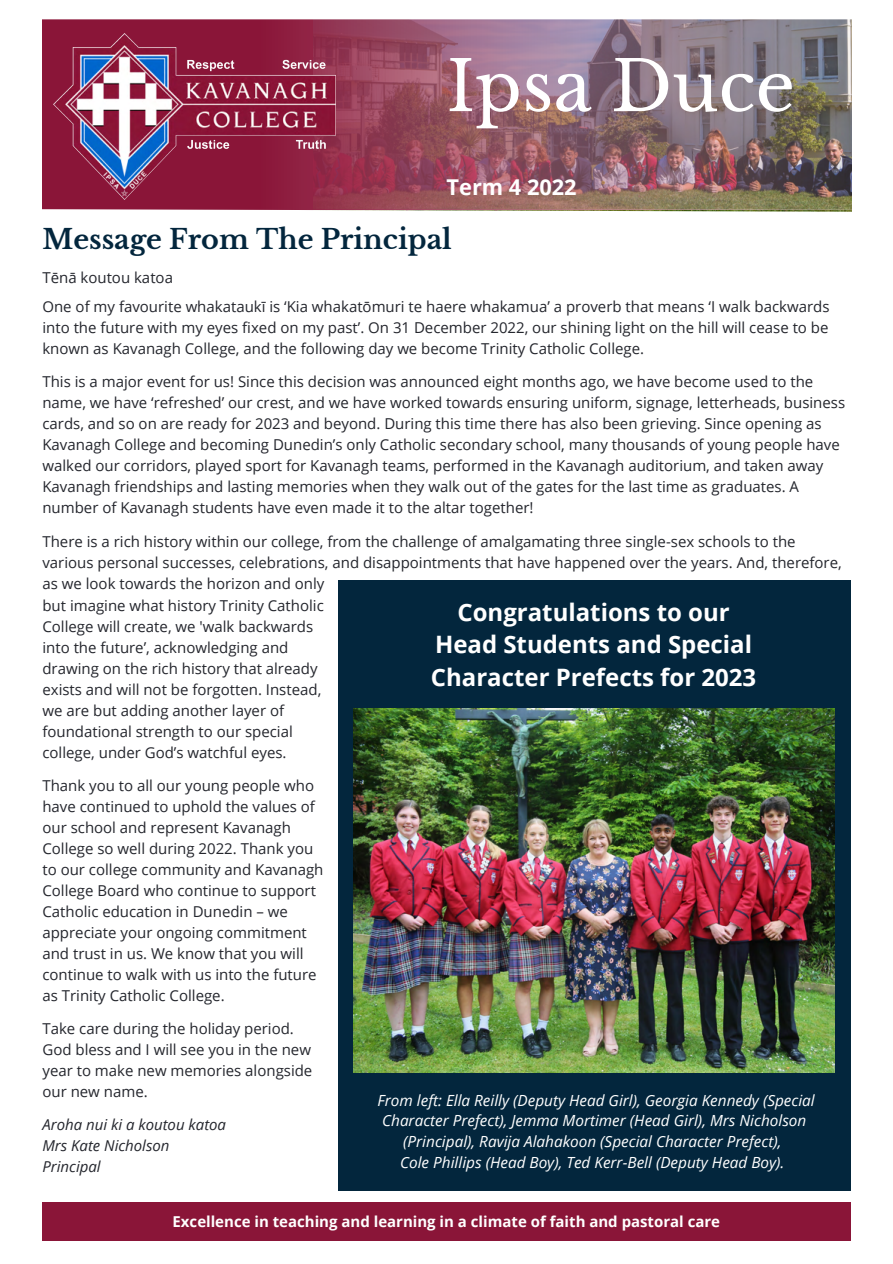
<style>
.page{position:relative;width:893px;height:1264px;background:#fff}
.page>*{position:absolute;margin:0;border:0;box-sizing:border-box;transform-origin:0 0}
.t1{font:69px "Libre Baskerville";color:#fff}
.t2{font:700 27px "Libre Baskerville";color:#03263d}
.t3{font:700 24px/32.5px "Open Sans";color:#fff;text-align:center}
.t4{font:700 21.75px "Open Sans";color:#fff}
.t5{font:italic 15.3px/20.7px "Open Sans";color:#fff;text-align:center}
.t6{font:15px/21px "Open Sans";color:#24262d}
.t7{font:700 15px "Open Sans";color:#fff}
.t8{font:italic 15px/21px "Open Sans";color:#24262d}
</style>
<div class="page">
<div style="left:42px;top:19px;width:311px;height:194px;background:#8a1538"></div>
<img style="left:254px;top:19px;width:597px;height:184px">
<img style="left:54px;top:33px;width:281px;height:166px">
<svg style="left:42px;top:203px;width:809px;height:10px"></svg>
<div style="left:43px;top:1202px;width:808px;height:38px;background:#8a1538"></div>
<div style="left:338px;top:580px;width:512px;height:611px;background:#03263d"></div>
<img style="left:353px;top:709px;width:481px;height:363px">
<h1 class="t1" style="left:446px;top:44px;width:350px">Ipsa Duce</h1>
<h3 class="t4" style="left:446px;top:172px;width:132px">Term 4 2022</h3>
<h2 class="t2" style="left:42px;top:222px;width:411px">Message From The Principal</h2>
<p class="t6" style="left:42px;top:262px;width:788px;line-height:29px">Tēnā koutou katoa<br>One of my favourite whakataukī is ‘Kia whakatōmuri te haere whakamua’ a proverb that means ‘I walk backwards</p>
<p class="t6" style="left:42px;top:316px;width:787px">into the future with my eyes fixed on my past’. On 31 December 2022, our shining light on the hill will cease to be known as Kavanagh College, and the following day we become Trinity Catholic College.</p>
<p class="t6" style="left:42px;top:371px;width:804px">This is a major event for us! Since this decision was announced eight months ago, we have become used to the name, we have ‘refreshed’ our crest, and we have worked towards ensuring uniform, signage, letterheads, business cards, and so on are ready for 2023 and beyond. During this time there has also been grieving. Since opening as Kavanagh College and becoming Dunedin’s only Catholic secondary school, many thousands of young people have walked our corridors, played sport for Kavanagh teams, performed in the Kavanagh auditorium, and taken away Kavanagh friendships and lasting memories when they walk out of the gates for the last time as graduates. A number of Kavanagh students have even made it to the altar together!</p>
<p class="t6" style="left:42px;top:530px;width:800px">There is a rich history within our college, from the challenge of amalgamating three single-sex schools to the various personal successes, celebrations, and disappointments that have happened over the years. And, therefore, as we look towards the horizon and only</p>
<p class="t6" style="left:42px;top:594px;width:283px">but imagine what history Trinity Catholic College will create, we 'walk backwards into the future’, acknowledging and drawing on the rich history that already exists and will not be forgotten. Instead, we are but adding another layer of foundational strength to our special college, under God’s watchful eyes.</p>
<p class="t6" style="left:42px;top:774px;width:282px">Thank you to all our young people who have continued to uphold the values of our school and represent Kavanagh College so well during 2022. Thank you to our college community and Kavanagh College Board who continue to support Catholic education in Dunedin – we appreciate your ongoing commitment and trust in us. We know that you will continue to walk with us into the future as Trinity Catholic College.</p>
<p class="t6" style="left:42px;top:1017px;width:271px">Take care during the holiday period.<br>God bless and I will see you in the new year to make new memories alongside our new name.</p>
<p class="t8" style="left:42px;top:1113px;width:185px">Aroha nui ki a koutou katoa<br>Mrs Kate Nicholson<br>Principal</p>
<h3 class="t3" style="left:431px;top:595px;width:327px">Congratulations to our<br>Head Students and Special<br>Character Prefects for 2023</h3>
<p class="t5" style="left:377px;top:1089px;width:438px">From left: Ella Reilly (Deputy Head Girl), Georgia Kennedy (Special Character Prefect), Jemma Mortimer (Head Girl), Mrs Nicholson (Principal), Ravija Alahakoon (Special Character Prefect),<br>Cole Phillips (Head Boy), Ted Kerr-Bell (Deputy Head Boy).</p>
<p class="t7" style="left:172px;top:1210px;width:549px">Excellence in teaching and learning in a climate of faith and pastoral care</p>
</div>
